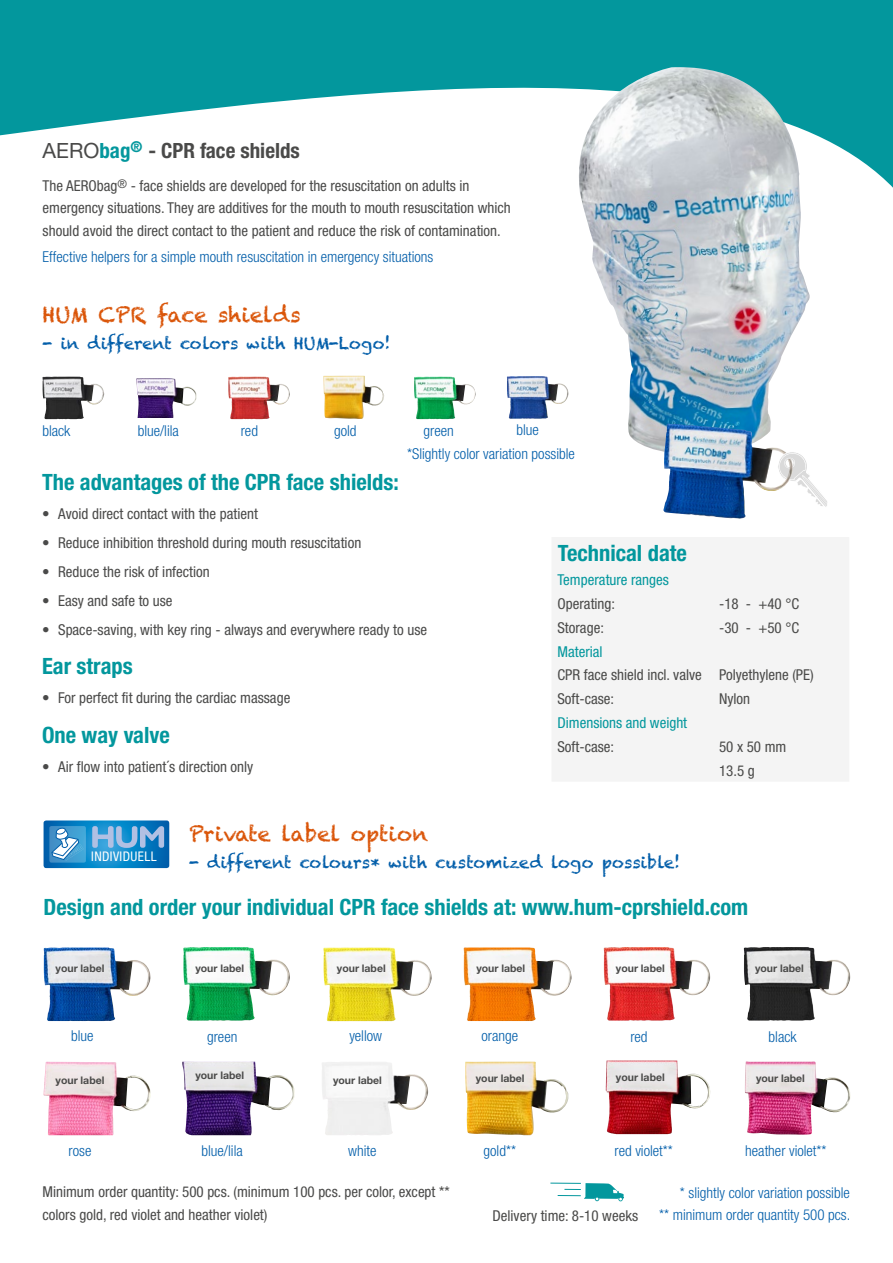
<style>
.page{position:relative;width:893px;height:1263px;background:#fff}
.page>*{position:absolute;margin:0;border:0;box-sizing:border-box;transform-origin:0 0}
.t1{font:700 condensed 22.5px "Helvetica Neue";color:#03979d}
.t2{font:21px "Chalkduster";color:#da5509}
.t3{font:700 condensed 21px "Helvetica Neue";color:#4a4a49}
.t4{font:16.5px "Chalkduster";letter-spacing:.005em;color:#005da9}
.t5{font:condensed 15px/22.5px "Helvetica Neue";color:#4a4a49}
.t6{font:300 condensed 15px/22.2px "Helvetica Neue";color:#005da9;text-align:right}
.t7{font:condensed 15px "Helvetica Neue";color:#03979d}
.t8{font:condensed 13.35px "Helvetica Neue";letter-spacing:.03em;color:#fff}
.t9{font:700 10.5px "Helvetica Neue";color:#4a4a49}
.s1{font-weight:400;font-stretch:normal}
.s2{color:#03979d}
</style>
<div class="page">
<svg style="left:0;top:0;width:893px;height:420px"></svg>
<img style="left:576px;top:67px;width:236px;height:384px">
<img style="left:662px;top:424px;width:131px;height:95px">
<svg style="left:777px;top:452px;width:50px;height:56px"></svg>
<img style="left:664px;top:448px;width:130px;height:46px">
<img style="left:323px;top:947px;width:109px;height:74px">
<img style="left:464px;top:947px;width:108px;height:74px">
<img style="left:44px;top:947px;width:107px;height:74px">
<img style="left:604px;top:947px;width:106px;height:73px">
<img style="left:744px;top:947px;width:106px;height:73px">
<img style="left:183px;top:947px;width:107px;height:73px">
<img style="left:322px;top:1062px;width:106px;height:73px">
<img style="left:182px;top:1062px;width:113px;height:73px">
<img style="left:745px;top:1061px;width:105px;height:74px">
<img style="left:465px;top:1062px;width:103px;height:74px">
<img style="left:606px;top:1060px;width:105px;height:74px">
<img style="left:43px;top:1062px;width:108px;height:73px">
<img style="left:228px;top:377px;width:62px;height:42px">
<img style="left:43px;top:377px;width:62px;height:42px">
<img style="left:414px;top:377px;width:62px;height:42px">
<img style="left:507px;top:376px;width:62px;height:43px">
<img style="left:136px;top:378px;width:61px;height:40px">
<img style="left:323px;top:376px;width:62px;height:43px">
<svg style="left:44px;top:820px;width:125px;height:48px;background:#3993cc"></svg>
<div style="left:552px;top:537px;width:297px;height:244px;background:#f4f4f4"></div>
<hr style="left:550px;top:1182px;width:31px;height:2px;background:#03979d">
<svg style="left:558px;top:1183px;width:66px;height:18px"></svg>
<h2 class="t3" style="left:43px;top:137px;width:259px"><span class="s1">AERO</span><span class="s2">bag</span><sup>®</sup> - CPR face shields</h2>
<p class="t5" style="left:43px;top:174px;width:470px">The AERObag<sup>®</sup> - face shields are developed for the resuscitation on adults in emergency situations. They are additives for the mouth to mouth resuscitation which should avoid the direct contact to the patient and reduce the risk of contamination.</p>
<p class="t6" style="left:43px;top:246px;width:392px">Effective helpers for a simple mouth resuscitation in emergency situations</p>
<h2 class="t2" style="left:43px;top:302px;width:260px">HUM CPR face shields</h2>
<p class="t4" style="left:43px;top:334px;width:350px">- in different colors with HUM-Logo!</p>
<p class="t6" style="left:42px;top:419px;width:30px">black</p>
<p class="t6" style="left:138px;top:419px;width:43px">blue/lila</p>
<p class="t6" style="left:241px;top:419px;width:19px">red</p>
<p class="t6" style="left:334px;top:419px;width:24px">gold</p>
<p class="t6" style="left:424px;top:419px;width:32px">green</p>
<p class="t6" style="left:516px;top:419px;width:24px">blue</p>
<p class="t6" style="left:407px;top:442px;width:169px">*Slightly color variation possible</p>
<h1 class="t1" style="left:42px;top:468px;width:358px">The advantages of the CPR face shields:</h1>
<p class="t5" style="left:42px;top:502px;width:217px">• Avoid direct contact with the patient</p>
<p class="t5" style="left:42px;top:531px;width:321px">• Reduce inhibition threshold during mouth resuscitation</p>
<p class="t5" style="left:42px;top:560px;width:169px">• Reduce the risk of infection</p>
<p class="t5" style="left:42px;top:589px;width:132px">• Easy and safe to use</p>
<p class="t5" style="left:42px;top:618px;width:387px">• Space-saving, with key ring - always and everywhere ready to use</p>
<h1 class="t1" style="left:42px;top:653px;width:92px">Ear straps</h1>
<p class="t5" style="left:42px;top:686px;width:250px">• For perfect fit during the cardiac massage</p>
<h1 class="t1" style="left:42px;top:721px;width:129px">One way valve</h1>
<p class="t5" style="left:42px;top:755px;width:213px">• Air flow into patient´s direction only</p>
<h1 class="t1" style="left:558px;top:539px;width:131px">Technical date</h1>
<p class="t7" style="left:557px;top:571px;width:113px">Temperature ranges</p>
<p class="t5" style="left:557px;top:592px;width:59px">Operating:</p>
<p class="t5" style="left:719px;top:592px;width:82px">-18 - +40 °C</p>
<p class="t5" style="left:557px;top:616px;width:48px">Storage:</p>
<p class="t5" style="left:719px;top:616px;width:82px">-30 - +50 °C</p>
<p class="t7" style="left:557px;top:643px;width:47px">Material</p>
<p class="t5" style="left:557px;top:663px;width:258px;line-height:23.9px">CPR face shield incl. valve Polyethylene (PE)<br>Soft-case:</p>
<p class="t5" style="left:719px;top:687px;width:33px">Nylon</p>
<p class="t7" style="left:557px;top:714px;width:131px">Dimensions and weight</p>
<p class="t5" style="left:557px;top:735px;width:58px">Soft-case:</p>
<p class="t5" style="left:719px;top:734px;width:69px;line-height:23.9px">50 x 50 mm<br>13.5 g</p>
<p class="t8" style="left:91px;top:849px;width:67px">INDIVIDUELL</p>
<h2 class="t2" style="left:189px;top:821px;width:241px">Private label option</h2>
<p class="t4" style="left:189px;top:853px;width:493px">- different colours* with customized logo possible!</p>
<h1 class="t1" style="left:44px;top:893px;width:706px">Design and order your individual CPR face shields at: www.hum-cprshield.com</h1>
<p class="t9" style="left:56px;top:961px;width:50px">your label</p>
<p class="t9" style="left:195px;top:961px;width:50px">your label</p>
<p class="t9" style="left:337px;top:961px;width:50px">your label</p>
<p class="t9" style="left:476px;top:961px;width:50px">your label</p>
<p class="t9" style="left:616px;top:961px;width:50px">your label</p>
<p class="t9" style="left:755px;top:961px;width:50px">your label</p>
<p class="t6" style="left:71px;top:1024px;width:24px">blue</p>
<p class="t6" style="left:207px;top:1025px;width:32px">green</p>
<p class="t6" style="left:349px;top:1024px;width:34px">yellow</p>
<p class="t6" style="left:482px;top:1024px;width:38px">orange</p>
<p class="t6" style="left:630px;top:1025px;width:19px">red</p>
<p class="t6" style="left:769px;top:1025px;width:30px">black</p>
<p class="t9" style="left:56px;top:1074px;width:50px">your label</p>
<p class="t9" style="left:195px;top:1069px;width:50px">your label</p>
<p class="t9" style="left:333px;top:1074px;width:50px">your label</p>
<p class="t9" style="left:476px;top:1071px;width:50px">your label</p>
<p class="t9" style="left:616px;top:1070px;width:50px">your label</p>
<p class="t9" style="left:756px;top:1071px;width:50px">your label</p>
<p class="t6" style="left:69px;top:1139px;width:24px">rose</p>
<p class="t6" style="left:201px;top:1140px;width:43px">blue/lila</p>
<p class="t6" style="left:348px;top:1140px;width:30px">white</p>
<p class="t6" style="left:484px;top:1139px;width:34px">gold**</p>
<p class="t6" style="left:615px;top:1140px;width:60px">red violet**</p>
<p class="t6" style="left:745px;top:1140px;width:83px">heather violet**</p>
<p class="t5" style="left:43px;top:1181px;width:409px">Minimum order quantity: 500 pcs. (minimum 100 pcs. per color, except ** colors gold, red violet and heather violet)</p>
<p class="t5" style="left:492px;top:1204px;width:147px">Delivery time: 8-10 weeks</p>
<p class="t6" style="left:659px;top:1181px;width:193px">* slightly color variation possible<br>** minimum order quantity 500 pcs.</p>
</div>
